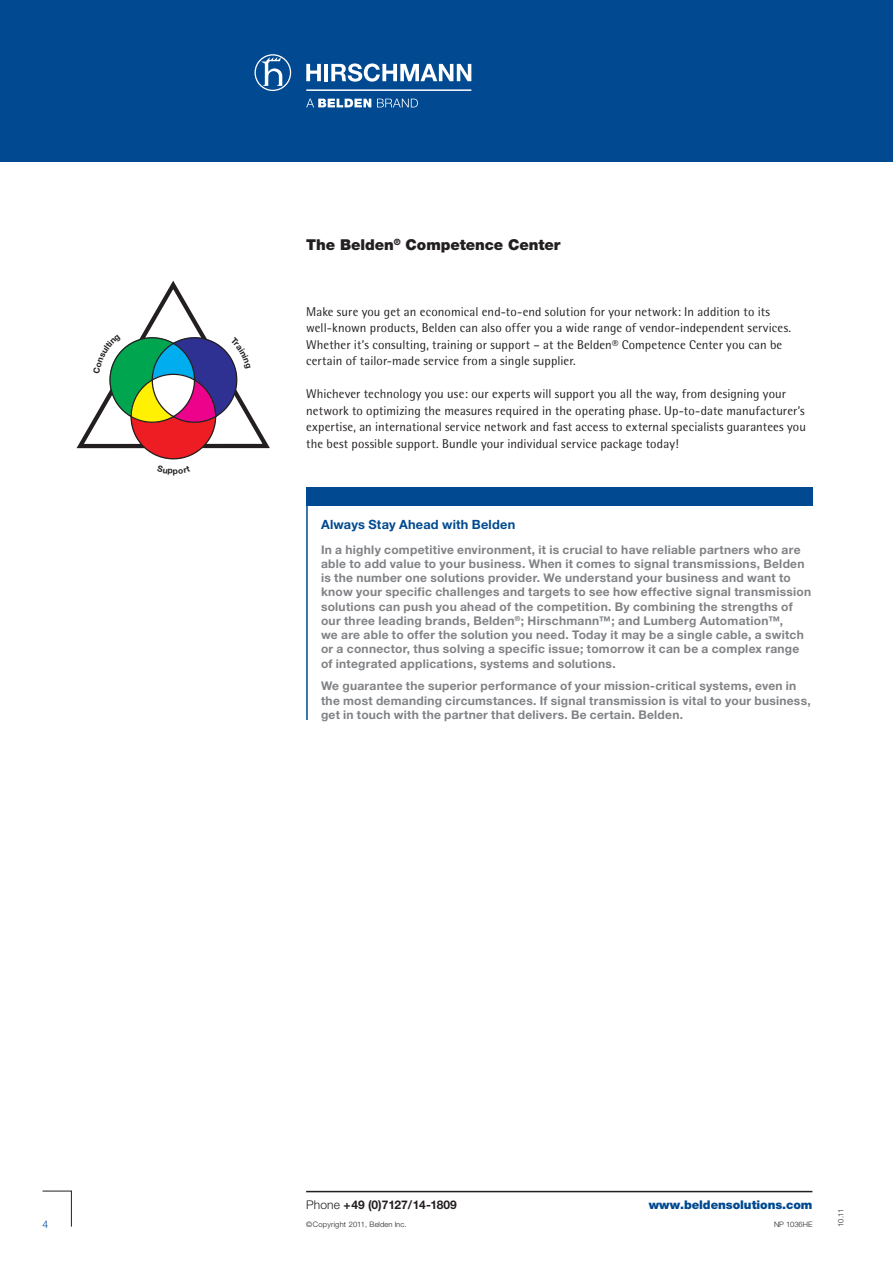
<style>
.page{position:relative;width:893px;height:1263px;background:#fff}
.page>*{position:absolute;margin:0;border:0;box-sizing:border-box;transform-origin:0 0}
.t1{font:900 15px "Helvetica Neue";letter-spacing:-.005em;color:#231f20}
.t2{font:12.75px/16.5px "Rotis Semi Sans";letter-spacing:.01em;color:#231f20}
.t3{font:700 12.75px "Helvetica Neue";letter-spacing:.015em;color:#014990}
.t4{font:700 12px/14.2px "Helvetica Neue";letter-spacing:.02em;color:#808285}
.t5{font:700 12px "Helvetica Neue";color:#231f20}
.t6{font:900 12px "Helvetica Neue";letter-spacing:-.005em;color:#014990}
.t7{font:300 10.5px "Helvetica Neue";color:#014990}
.t8{font:300 7.5px "Helvetica Neue";letter-spacing:.01em;color:#231f20}
.s1{font-weight:300}
</style>
<div class="page">
<div style="left:0;top:0;width:893px;height:162px;background:#014990"></div>
<hr style="left:71px;top:1191px;width:1px;height:35px;background:#231f20">
<svg style="left:43px;top:1191px;width:29px;height:1px"></svg>
<svg style="left:306px;top:99px;width:65px;height:8px"></svg>
<svg style="left:377px;top:99px;width:41px;height:8px"></svg>
<svg style="left:254px;top:54px;width:37px;height:37px"></svg>
<hr style="left:306px;top:89px;width:165px;height:2px;background:#fff">
<hr style="left:324px;top:64px;width:4px;height:17px;background:#fff">
<svg style="left:306px;top:64px;width:15px;height:17px"></svg>
<svg style="left:331px;top:63px;width:140px;height:19px"></svg>
<hr style="left:306px;top:1191px;width:506px;height:1px;background:#231f20">
<div style="left:306px;top:487px;width:506px;height:19px;background:#014990"></div>
<hr style="left:306px;top:500px;width:2px;height:220px;background:#014990">
<svg style="left:76px;top:280px;width:194px;height:180px"></svg>
<p class="t7" style="left:43px;top:1217px;width:7px">4</p>
<p class="t1" style="left:306px;top:235px;width:256px">The Belden<sup>®</sup> Competence Center</p>
<p class="t2" style="left:306px;top:303px;width:487px">Make sure you get an economical end-to-end solution for your network: In addition to its well-known products, Belden can also offer you a wide range of vendor-independent services.<br>Whether it’s consulting, training or support – at the Belden® Competence Center you can be certain of tailor-made service from a single supplier.</p>
<p class="t2" style="left:306px;top:386px;width:501px">Whichever technology you use: our experts will support you all the way, from designing your network to optimizing the measures required in the operating phase. Up-to-date manufacturer’s expertise, an international service network and fast access to external specialists guarantees you the best possible support. Bundle your individual service package today!</p>
<p class="t3" style="left:321px;top:516px;width:196px">Always Stay Ahead with Belden</p>
<p class="t4" style="left:321px;top:542px;width:492px">In a highly competitive environment, it is crucial to have reliable partners who are able to add value to your business. When it comes to signal transmissions, Belden is the number one solutions provider. We understand your business and want to know your specific challenges and targets to see how effective signal transmission solutions can push you ahead of the competition. By combining the strengths of our three leading brands, Belden<sup>®</sup>; Hirschmann™; and Lumberg Automation™,<br>we are able to offer the solution you need. Today it may be a single cable, a switch or a connector, thus solving a specific issue; tomorrow it can be a complex range of integrated applications, systems and solutions.</p>
<p class="t4" style="left:321px;top:679px;width:491px">We guarantee the superior performance of your mission-critical systems, even in the most demanding circumstances. If signal transmission is vital to your business, get in touch with the partner that delivers. Be certain. Belden.</p>
<p class="t5" style="left:306px;top:1197px;width:152px"><span class="s1">Phone</span> +49 (0)7127/14-1809</p>
<p class="t6" style="left:649px;top:1198px;width:165px">www.beldensolutions.com</p>
<p class="t8" style="left:306px;top:1219px;width:102px">©Copyright 2011, Belden Inc.</p>
<p class="t8" style="left:774px;top:1219px;width:40px">NP 1036HE</p>
<p class="t8" style="left:836px;top:1227px;width:19px;rotate:-90deg">10.11</p>
</div>
